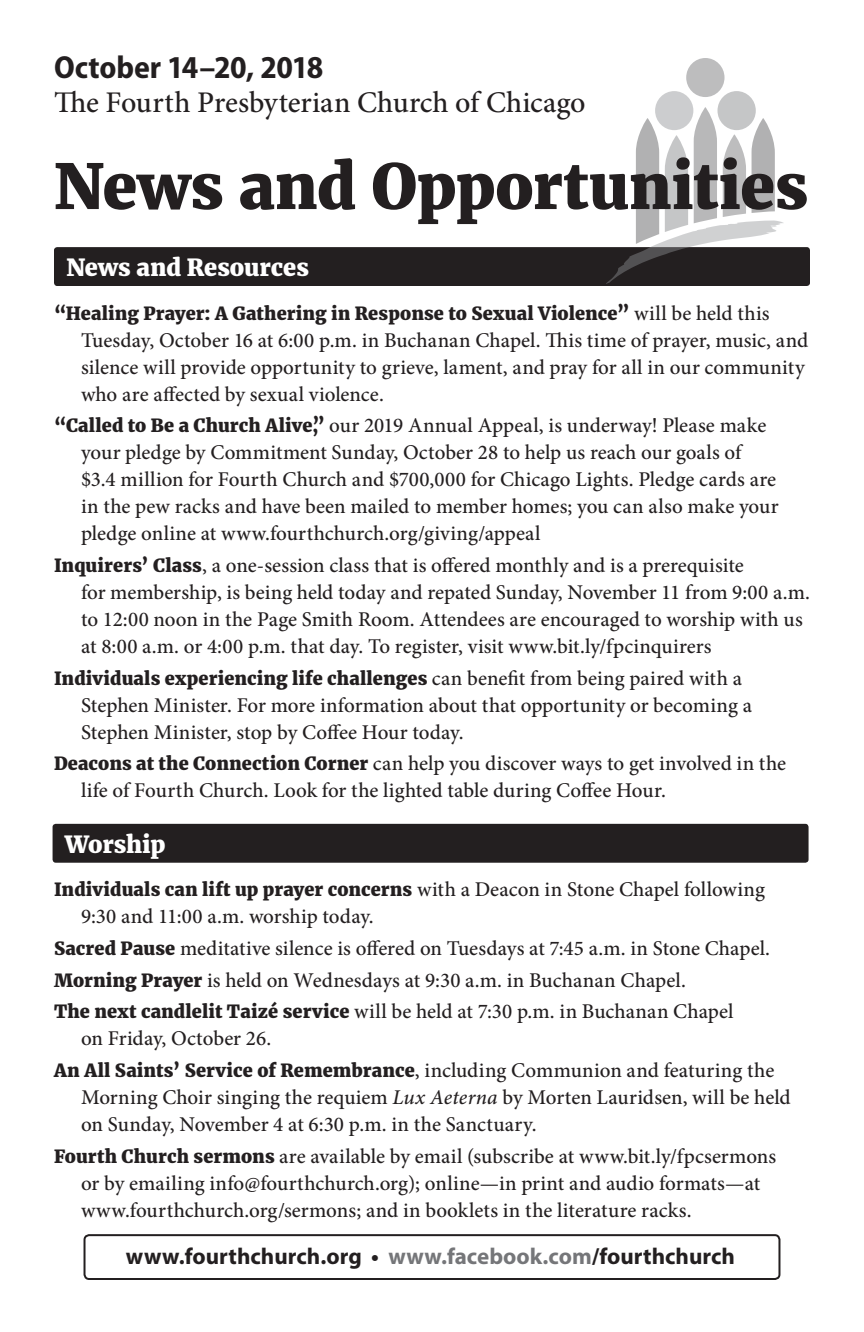
<style>
.page{position:relative;width:864px;height:1332px;background:#fff}
.page>*{position:absolute;margin:0;border:0;box-sizing:border-box;transform-origin:0 0}
.t1{font:800 62px "Merriweather";letter-spacing:-.005em;color:#231f20}
.t2{font:700 semi-condensed 32px "Myriad Pro";letter-spacing:-.005em;color:#231f20}
.t3{font:500 30px "Minion Pro";color:#231f20}
.t4{font:800 23.4px "Merriweather";color:#fff}
.t5{font:700 23px "Myriad Pro";color:#231f20}
.t6{font:500 21px/27px "Minion Pro";color:#231f20}
.t7{font:800 18px "Merriweather";letter-spacing:.005em;color:#231f20}
.s1{font-family:"Minion Pro";font-weight:500;font-size:21px}
.s2{font-family:"Merriweather";font-weight:800;font-size:18px}
.s3{font-style:italic}
.s4{color:#757679}
</style>
<div class="page">
<div style="left:54px;top:247px;width:756px;height:39px;background:#231f20;border-radius:3px"></div>
<div style="left:655px;top:91px;width:38px;height:39px;background:#cccdcf;border-radius:50%"></div>
<div style="left:718px;top:91px;width:38px;height:39px;background:#c5c6c7;border-radius:50%"></div>
<div style="left:686px;top:58px;width:39px;height:39px;background:#bdbdbe;border-radius:50%"></div>
<svg style="left:606px;top:107px;width:178px;height:177px"></svg>
<div style="left:84px;top:1234px;width:696px;height:46px;border:2px solid #231f20;border-radius:5px"></div>
<div style="left:53px;top:824px;width:756px;height:39px;background:#231f20;border-radius:3px"></div>
<p class="t2" style="left:54px;top:49px;width:271px">October 14–20, 2018</p>
<p class="t3" style="left:54px;top:82px;width:533px">The Fourth Presbyterian Church of Chicago</p>
<p class="t1" style="left:54px;top:148px;width:756px">News and Opportunities</p>
<p class="t4" style="left:66px;top:253px;width:244px">News and Resources</p>
<p class="t7" style="left:54px;top:302px;width:717px">“Healing Prayer: A Gathering in Response to Sexual Violence” <span class="s1">will be held this</span></p>
<p class="t6" style="left:81px;top:326px;width:729px">Tuesday, October 16 at 6:00 p.m. in Buchanan Chapel. This time of prayer, music, and silence will provide opportunity to grieve, lament, and pray for all in our community who are affected by sexual violence.</p>
<p class="t6" style="left:81px;top:412px;width:699px;text-indent:-27px"><span class="s2">“Called to Be a Church Alive,”</span> our 2019 Annual Appeal, is underway! Please make your pledge by Commitment Sunday, October 28 to help us reach our goals of $3.4 million for Fourth Church and $700,000 for Chicago Lights. Pledge cards are in the pew racks and have been mailed to member homes; you can also make your pledge online at www.fourthchurch.org/giving/appeal</p>
<p class="t6" style="left:81px;top:552px;width:731px;text-indent:-27px"><span class="s2">Inquirers’ Class</span>, a one-session class that is offered monthly and is a prerequisite<br>for membership, is being held today and repated Sunday, November 11 from 9:00 a.m. to 12:00 noon in the Page Smith Room. Attendees are encouraged to worship with us at 8:00 a.m. or 4:00 p.m. that day. To register, visit www.bit.ly/fpcinquirers</p>
<p class="t7" style="left:54px;top:667px;width:690px">Individuals experiencing life challenges <span class="s1">can benefit from being paired with a</span></p>
<p class="t6" style="left:81px;top:692px;width:673px">Stephen Minister. For more information about that opportunity or becoming a<br>Stephen Minister, stop by Coffee Hour today.</p>
<p class="t6" style="left:81px;top:750px;width:707px;text-indent:-27px"><span class="s2">Deacons at the Connection Corner</span> can help you discover ways to get involved in the life of Fourth Church. Look for the lighted table during Coffee Hour.</p>
<p class="t4" style="left:65px;top:830px;width:102px">Worship</p>
<p class="t7" style="left:54px;top:879px;width:712px">Individuals can lift up prayer concerns <span class="s1">with a Deacon in Stone Chapel following</span></p>
<p class="t6" style="left:81px;top:903px;width:294px">9:30 and 11:00 a.m. worship today.</p>
<p class="t6" style="left:54px;top:935px;width:718px"><span class="s2">Sacred Pause</span> meditative silence is offered on Tuesdays at 7:45 a.m. in Stone Chapel.</p>
<p class="t6" style="left:54px;top:967px;width:633px"><span class="s2">Morning Prayer</span> is held on Wednesdays at 9:30 a.m. in Buchanan Chapel.</p>
<p class="t6" style="left:81px;top:998px;width:654px;text-indent:-27px"><span class="s2">The next candlelit Taizé service</span> will be held at 7:30 p.m. in Buchanan Chapel on Friday, October 26.</p>
<p class="t6" style="left:81px;top:1057px;width:711px;text-indent:-27px"><span class="s2">An All Saints’ Service of Remembrance</span>, including Communion and featuring the<br>Morning Choir singing the requiem <span class="s3">Lux Aeterna</span> by Morten Lauridsen, will be held on Sunday, November 4 at 6:30 p.m. in the Sanctuary.</p>
<p class="t6" style="left:81px;top:1143px;width:697px;text-indent:-27px"><span class="s2">Fourth Church sermons</span> are available by email (subscribe at www.bit.ly/fpcsermons or by emailing info@fourthchurch.org); online—in print and audio formats—at www.fourthchurch.org/sermons; and in booklets in the literature racks.</p>
<p class="t5" style="left:126px;top:1241px;width:611px">www.fourthchurch.org • <span class="s4">www.facebook.com</span>/fourthchurch</p>
</div>
